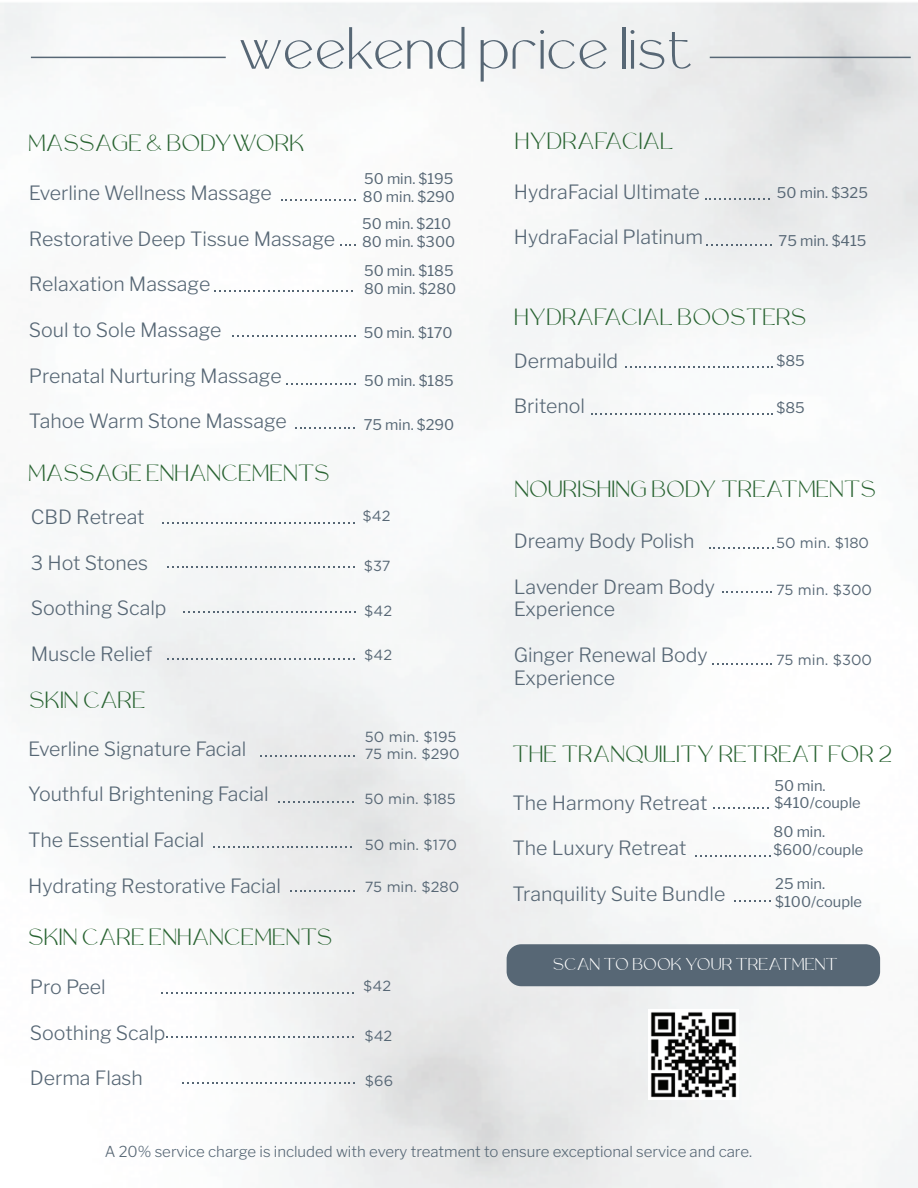
<style>
.page{position:relative;width:918px;height:1188px;background:#fff}
.page>*{position:absolute;margin:0;border:0;box-sizing:border-box;transform-origin:0 0}
.t1{font:61.8px "Rollgates Luxury";color:#576775}
.t2{font:24.45px "Rollgates Luxury";color:#286331}
.t3{font:300 19.5px/22.8px "Libre Franklin";color:#576775}
.t4{font:17.85px "Rollgates Luxury";color:#fff}
.t5{font:300 15px "Libre Franklin";color:#576775}
.t6{font:14.7px/17.5px "Libre Franklin";color:#576775}
.t7{font:14.7px/17.5px "Gotham";color:#576775}
</style>
<div class="page">
<img style="left:0;top:2px;width:918px;height:1186px">
<div style="left:507px;top:944px;width:373px;height:42px;background:#576775;border-radius:15px"></div>
<img style="left:648px;top:1010px;width:90px;height:89px">
<hr style="left:31px;top:57px;width:195px;height:1px;background:#576775">
<hr style="left:710px;top:57px;width:201px;height:1px;background:#576775">
<svg style="left:340px;top:244px;width:16px;height:2px"></svg>
<svg style="left:286px;top:383px;width:70px;height:1px"></svg>
<svg style="left:295px;top:427px;width:60px;height:1px"></svg>
<svg style="left:232px;top:335px;width:124px;height:2px"></svg>
<svg style="left:281px;top:199px;width:75px;height:2px"></svg>
<svg style="left:214px;top:290px;width:139px;height:1px"></svg>
<svg style="left:709px;top:547px;width:65px;height:2px"></svg>
<svg style="left:712px;top:663px;width:60px;height:2px"></svg>
<svg style="left:705px;top:199px;width:65px;height:1px"></svg>
<svg style="left:706px;top:244px;width:66px;height:2px"></svg>
<svg style="left:625px;top:366px;width:148px;height:1px"></svg>
<svg style="left:591px;top:413px;width:182px;height:2px"></svg>
<svg style="left:722px;top:591px;width:50px;height:2px"></svg>
<svg style="left:161px;top:992px;width:193px;height:2px"></svg>
<svg style="left:166px;top:1036px;width:188px;height:2px"></svg>
<svg style="left:182px;top:1082px;width:173px;height:1px"></svg>
<svg style="left:162px;top:522px;width:192px;height:1px"></svg>
<svg style="left:167px;top:566px;width:187px;height:1px"></svg>
<svg style="left:183px;top:611px;width:173px;height:2px"></svg>
<svg style="left:167px;top:659px;width:187px;height:1px"></svg>
<svg style="left:261px;top:755px;width:94px;height:2px"></svg>
<svg style="left:279px;top:801px;width:75px;height:1px"></svg>
<svg style="left:290px;top:890px;width:65px;height:2px"></svg>
<svg style="left:213px;top:846px;width:139px;height:2px"></svg>
<svg style="left:695px;top:855px;width:75px;height:1px"></svg>
<svg style="left:714px;top:808px;width:55px;height:1px"></svg>
<svg style="left:735px;top:900px;width:35px;height:2px"></svg>
<h1 class="t1" style="left:238px;top:16px;width:457px">WEEKEND PRICE LIST</h1>
<p class="t2" style="left:28px;top:130px;width:278px">MASSAGE &amp; BODYWORK</p>
<p class="t3" style="left:29px;top:182px;width:245px">Everline Wellness Massage</p>
<p class="t3" style="left:29px;top:227px;width:308px">Restorative Deep Tissue Massage</p>
<p class="t3" style="left:29px;top:273px;width:183px">Relaxation Massage</p>
<p class="t3" style="left:29px;top:318px;width:194px">Soul to Sole Massage</p>
<p class="t3" style="left:29px;top:364px;width:254px">Prenatal Nurturing Massage</p>
<p class="t3" style="left:29px;top:410px;width:260px">Tahoe Warm Stone Massage</p>
<p class="t2" style="left:28px;top:460px;width:303px">MASSAGE ENHANCEMENTS</p>
<p class="t3" style="left:31px;top:505px;width:115px">CBD Retreat</p>
<p class="t3" style="left:31px;top:551px;width:119px">3 Hot Stones</p>
<p class="t3" style="left:31px;top:597px;width:137px">Soothing Scalp</p>
<p class="t3" style="left:31px;top:642px;width:123px">Muscle Relief</p>
<p class="t2" style="left:29px;top:687px;width:118px">SKIN CARE</p>
<p class="t3" style="left:28px;top:737px;width:220px">Everline Signature Facial</p>
<p class="t3" style="left:28px;top:783px;width:242px">Youthful Brightening Facial</p>
<p class="t3" style="left:28px;top:828px;width:178px">The Essential Facial</p>
<p class="t3" style="left:28px;top:874px;width:254px">Hydrating Restorative Facial</p>
<p class="t2" style="left:28px;top:924px;width:306px">SKIN CARE ENHANCEMENTS</p>
<p class="t3" style="left:30px;top:976px;width:77px">Pro Peel</p>
<p class="t3" style="left:30px;top:1021px;width:137px">Soothing Scalp</p>
<p class="t3" style="left:30px;top:1067px;width:115px">Derma Flash</p>
<p class="t6" style="left:363px;top:170px;width:94px">50 min. $195<br>80 min. $290</p>
<p class="t6" style="left:362px;top:215px;width:95px">50 min. $210<br>80 min. $300</p>
<p class="t6" style="left:364px;top:262px;width:94px">50 min. $185<br>80 min. $280</p>
<p class="t6" style="left:364px;top:324px;width:90px">50 min. $170</p>
<p class="t6" style="left:364px;top:372px;width:91px">50 min. $185</p>
<p class="t6" style="left:364px;top:416px;width:92px">75 min. $290</p>
<p class="t7" style="left:363px;top:507px;width:29px">$42</p>
<p class="t7" style="left:364px;top:556px;width:28px">$37</p>
<p class="t7" style="left:364px;top:602px;width:29px">$42</p>
<p class="t7" style="left:364px;top:646px;width:29px">$42</p>
<p class="t7" style="left:365px;top:727px;width:96px">50 min. $195<br>75 min. $290</p>
<p class="t7" style="left:364px;top:790px;width:93px">50 min. $185</p>
<p class="t7" style="left:365px;top:835px;width:94px">50 min. $170</p>
<p class="t7" style="left:365px;top:878px;width:96px">75 min. $280</p>
<p class="t7" style="left:363px;top:977px;width:29px">$42</p>
<p class="t7" style="left:364px;top:1027px;width:29px">$42</p>
<p class="t7" style="left:365px;top:1072px;width:30px">$66</p>
<p class="t2" style="left:515px;top:128px;width:160px">HYDRAFACIAL</p>
<p class="t3" style="left:514px;top:180px;width:188px">HydraFacial Ultimate</p>
<p class="t3" style="left:514px;top:226px;width:191px">HydraFacial Platinum</p>
<p class="t6" style="left:777px;top:184px;width:93px">50 min. $325</p>
<p class="t6" style="left:779px;top:232px;width:89px">75 min. $415</p>
<p class="t2" style="left:514px;top:304px;width:294px">HYDRAFACIAL BOOSTERS</p>
<p class="t3" style="left:514px;top:349px;width:106px">Dermabuild</p>
<p class="t3" style="left:514px;top:395px;width:73px">Britenol</p>
<p class="t6" style="left:777px;top:351px;width:30px">$85</p>
<p class="t6" style="left:777px;top:399px;width:30px">$85</p>
<p class="t2" style="left:514px;top:476px;width:363px">NOURISHING BODY TREATMENTS</p>
<p class="t3" style="left:514px;top:529px;width:182px">Dreamy Body Polish</p>
<p class="t3" style="left:514px;top:575px;width:203px">Lavender Dream Body<br>Experience</p>
<p class="t3" style="left:514px;top:644px;width:196px">Ginger Renewal Body<br>Experience</p>
<p class="t7" style="left:776px;top:534px;width:94px">50 min. $180</p>
<p class="t7" style="left:776px;top:580px;width:97px">75 min. $300</p>
<p class="t7" style="left:776px;top:651px;width:97px">75 min. $300</p>
<p class="t2" style="left:512px;top:741px;width:382px">THE TRANQUILITY RETREAT FOR 2</p>
<p class="t3" style="left:512px;top:791px;width:197px">The Harmony Retreat</p>
<p class="t3" style="left:512px;top:837px;width:176px">The Luxury Retreat</p>
<p class="t3" style="left:512px;top:882px;width:214px">Tranquility Suite Bundle</p>
<p class="t6" style="left:774px;top:777px;width:88px">50 min. $410/couple</p>
<p class="t6" style="left:774px;top:823px;width:91px">80 min. $600/couple</p>
<p class="t6" style="left:775px;top:875px;width:88px">25 min. $100/couple</p>
<p class="t4" style="left:553px;top:955px;width:286px">SCAN TO BOOK YOUR TREATMENT</p>
<p class="t5" style="left:105px;top:1142px;width:649px">A 20% service charge is included with every treatment to ensure exceptional service and care.</p>
</div>
